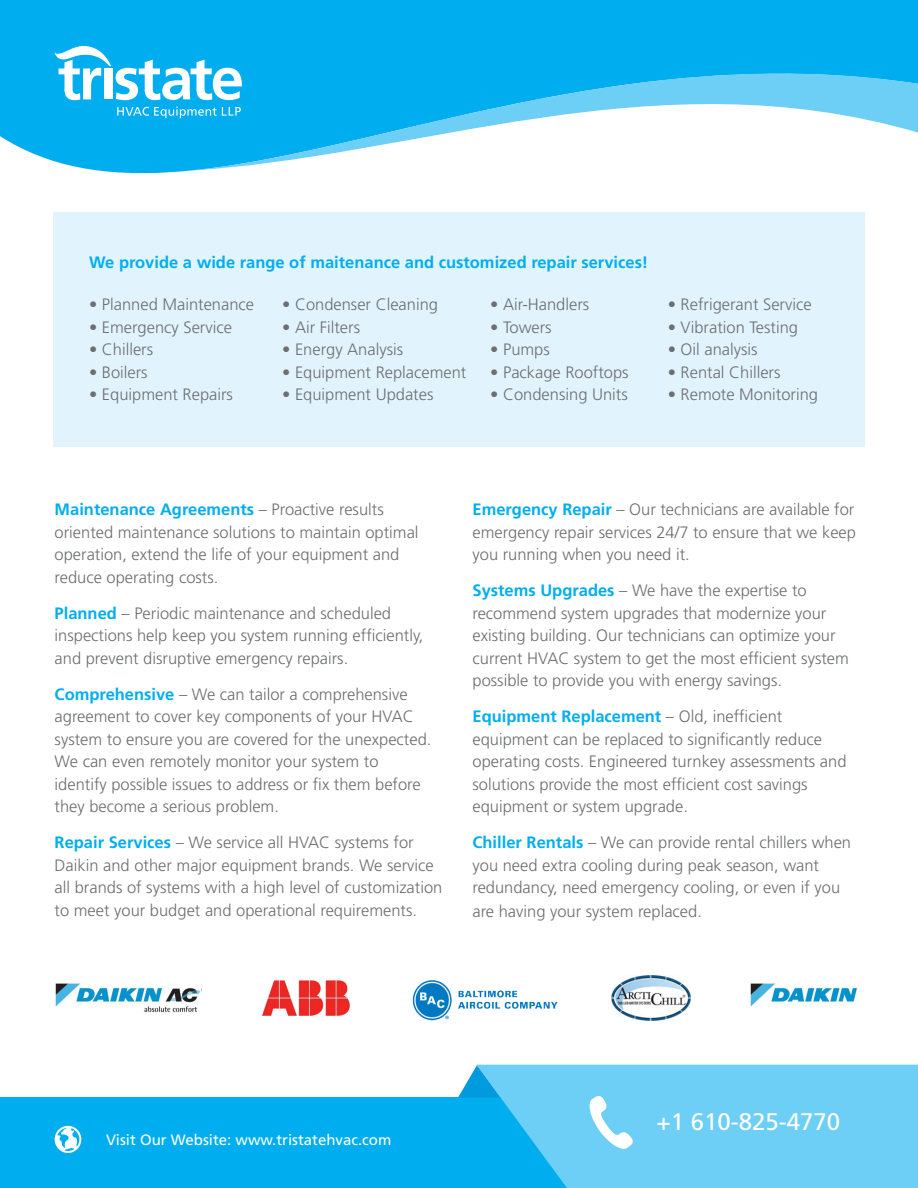
<style>
.page{position:relative;width:918px;height:1188px;background:#fff}
.page>*{position:absolute;margin:0;border:0;box-sizing:border-box;transform-origin:0 0}
.t1{font:24px "Frutiger";color:#fff}
.t2{font:300 16.5px/22.5px "Frutiger";color:#6d6e71}
.t3{font:700 16.5px "Frutiger";color:#00aeef}
.t4{font:15px "Frutiger";color:#fff}
.s1{font-weight:700;color:#00aeef}
</style>
<div class="page">
<div style="left:53px;top:212px;width:812px;height:235px;background:#e1f4fd"></div>
<svg style="left:0;top:0;width:918px;height:174px;background:#13b4f0"></svg>
<svg style="left:185px;top:39px;width:733px;height:132px"></svg>
<div style="left:0;top:1097px;width:918px;height:91px;background:#00aeef"></div>
<svg style="left:55px;top:1125px;width:27px;height:28px"></svg>
<svg style="left:54px;top:41px;width:197px;height:77px"></svg>
<img style="left:55px;top:982px;width:147px;height:31px">
<img style="left:412px;top:980px;width:146px;height:41px">
<img style="left:262px;top:981px;width:88px;height:34px">
<img style="left:612px;top:975px;width:78px;height:46px">
<div style="left:501px;top:1065px;width:417px;height:123px;background:#6dcff6"></div>
<svg style="left:458px;top:1065px;width:43px;height:33px"></svg>
<svg style="left:580px;top:1093px;width:56px;height:60px;background:#8ed9f8"></svg>
<img style="left:749px;top:982px;width:109px;height:25px">
<div style="left:828px;top:1006px;width:44px;height:17px;background:#fff"></div>
<p class="t3" style="left:89px;top:252px;width:561px">We provide a wide range of maitenance and customized repair services!</p>
<p class="t2" style="left:89px;top:293px;width:167px">• Planned Maintenance</p>
<p class="t2" style="left:89px;top:316px;width:144px">• Emergency Service</p>
<p class="t2" style="left:89px;top:338px;width:66px">• Chillers</p>
<p class="t2" style="left:89px;top:361px;width:60px">• Boilers</p>
<p class="t2" style="left:89px;top:383px;width:145px">• Equipment Repairs</p>
<p class="t2" style="left:282px;top:293px;width:157px">• Condenser Cleaning</p>
<p class="t2" style="left:282px;top:316px;width:79px">• Air Filters</p>
<p class="t2" style="left:282px;top:338px;width:123px">• Energy Analysis</p>
<p class="t2" style="left:282px;top:361px;width:186px">• Equipment Replacement</p>
<p class="t2" style="left:282px;top:383px;width:153px">• Equipment Updates</p>
<p class="t2" style="left:490px;top:293px;width:101px">• Air-Handlers</p>
<p class="t2" style="left:490px;top:316px;width:63px">• Towers</p>
<p class="t2" style="left:490px;top:338px;width:61px">• Pumps</p>
<p class="t2" style="left:490px;top:361px;width:140px">• Package Rooftops</p>
<p class="t2" style="left:490px;top:383px;width:139px">• Condensing Units</p>
<p class="t2" style="left:668px;top:293px;width:145px">• Refrigerant Service</p>
<p class="t2" style="left:668px;top:316px;width:132px">• Vibration Testing</p>
<p class="t2" style="left:668px;top:338px;width:91px">• Oil analysis</p>
<p class="t2" style="left:668px;top:361px;width:114px">• Rental Chillers</p>
<p class="t2" style="left:668px;top:383px;width:152px">• Remote Monitoring</p>
<p class="t2" style="left:55px;top:498px;width:365px"><span class="s1">Maintenance Agreements</span> – Proactive results oriented maintenance solutions to maintain optimal operation, extend the life of your equipment and reduce operating costs.</p>
<p class="t2" style="left:55px;top:602px;width:370px"><span class="s1">Planned</span> – Periodic maintenance and scheduled inspections help keep you system running efficiently, and prevent disruptive emergency repairs.</p>
<p class="t2" style="left:55px;top:683px;width:378px"><span class="s1">Comprehensive</span> – We can tailor a comprehensive agreement to cover key components of your HVAC system to ensure you are covered for the unexpected.<br>We can even remotely monitor your system to identify possible issues to address or fix them before they become a serious problem.</p>
<p class="t2" style="left:55px;top:831px;width:389px"><span class="s1">Repair Services</span> – We service all HVAC systems for Daikin and other major equipment brands. We service all brands of systems with a high level of customization to meet your budget and operational requirements.</p>
<p class="t2" style="left:472px;top:498px;width:385px;text-align:justify"><span class="s1">Emergency Repair</span> – Our technicians are available for emergency repair services 24/7 to ensure that we keep you running when you need it.</p>
<p class="t2" style="left:472px;top:579px;width:378px"><span class="s1">Systems Upgrades</span> – We have the expertise to recommend system upgrades that modernize your existing building. Our technicians can optimize your current HVAC system to get the most efficient system possible to provide you with energy savings.</p>
<p class="t2" style="left:472px;top:705px;width:376px"><span class="s1">Equipment Replacement</span> – Old, inefficient equipment can be replaced to significantly reduce operating costs. Engineered turnkey assessments and solutions provide the most efficient cost savings equipment or system upgrade.</p>
<p class="t2" style="left:472px;top:831px;width:380px"><span class="s1">Chiller Rentals</span> – We can provide rental chillers when you need extra cooling during peak season, want redundancy, need emergency cooling, or even if you</p>
<p class="t2" style="left:472px;top:900px;width:231px">are having your system replaced.</p>
<p class="t4" style="left:119px;top:1129px;width:127px">Visit Our Website:</p>
<p class="t4" style="left:274px;top:1129px;width:132px">w.tris atehvac.com</p>
<p class="t4" style="left:106px;top:1131px;width:287px">Visit Our Website: www.tristatehvac.com</p>
<h1 class="t1" style="left:656px;top:1108px;width:185px">+1 610-825-4770</h1>
<h1 class="t1" style="left:653px;top:1108px;width:185px">+1 610-825-4770</h1>
</div>
